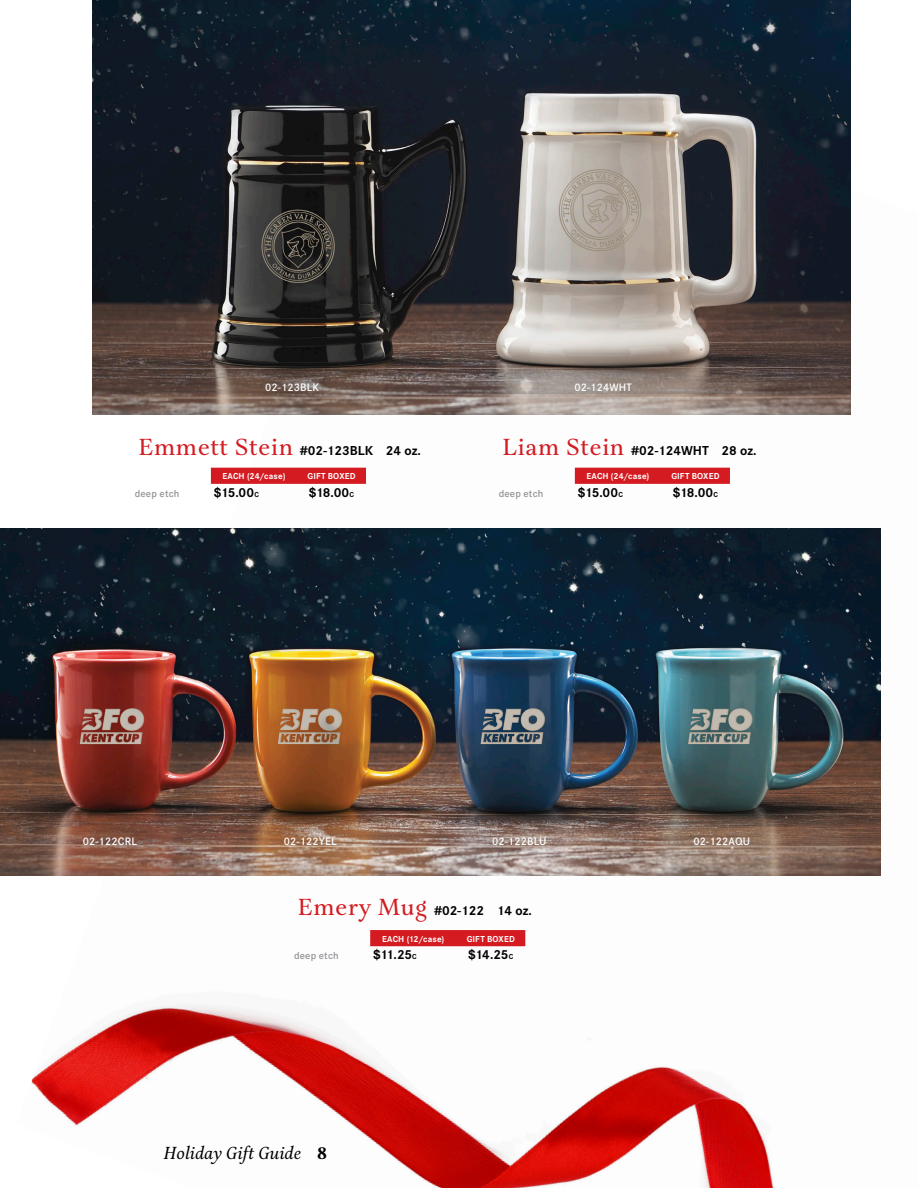
<style>
.page{position:relative;width:918px;height:1188px;background:#fff}
.page>*{position:absolute;margin:0;border:0;box-sizing:border-box;transform-origin:0 0}
.t1{font:italic 18px "Aria Text G2";color:#000}
.t2{font:700 13.5px "Corporate S Pro";color:#000}
.General_Info{font:600 11.25px "Corporate S Pro";letter-spacing:.015em;color:#fff}
.t3{font:600 10.5px "Corporate S Pro";letter-spacing:.015em;color:#939498}
.item_title_line{font:700 9px "Corporate S Pro";letter-spacing:.02em;color:#fff}
.s1{font-family:"Aria Text G2";font-weight:400;font-size:24px;color:#d41b21}
.s2{font-size:7.5px}
.s3{font-weight:700;font-style:normal}
</style>
<div class="page">
<img style="left:16px;top:31px;width:835px;height:1157px">
<img style="left:529px;top:68px;width:352px;height:1120px">
<img style="left:92px;top:0;width:758px;height:415px">
<img style="left:0;top:528px;width:880px;height:347px">
<div style="left:211px;top:468px;width:155px;height:16px;background:#d41b21"></div>
<div style="left:575px;top:468px;width:155px;height:16px;background:#d41b21"></div>
<div style="left:370px;top:930px;width:155px;height:16px;background:#d41b21"></div>
<p class="General_Info" style="left:265px;top:379px;width:56px">02-123BLK</p>
<p class="General_Info" style="left:574px;top:379px;width:59px">02-124WHT</p>
<p class="t2" style="left:139px;top:439px;width:284px"><span class="s1">Emmett Stein</span> #02-123BLK 24 oz.</p>
<p class="item_title_line" style="left:222px;top:469px;width:64px">EACH (24/case)</p>
<p class="item_title_line" style="left:307px;top:469px;width:50px">GIFT BOXED</p>
<p class="t3" style="left:135px;top:486px;width:46px">deep etch</p>
<p class="t2" style="left:214px;top:482px;width:46px">$15.00<span class="s2">C</span></p>
<p class="t2" style="left:309px;top:482px;width:47px">$18.00<span class="s2">C</span></p>
<p class="t2" style="left:502px;top:439px;width:256px"><span class="s1">Liam Stein</span> #02-124WHT 28 oz.</p>
<p class="item_title_line" style="left:586px;top:469px;width:64px">EACH (24/case)</p>
<p class="item_title_line" style="left:671px;top:469px;width:50px">GIFT BOXED</p>
<p class="t3" style="left:499px;top:486px;width:46px">deep etch</p>
<p class="t2" style="left:578px;top:482px;width:46px">$15.00<span class="s2">C</span></p>
<p class="t2" style="left:673px;top:482px;width:47px">$18.00<span class="s2">C</span></p>
<p class="General_Info" style="left:83px;top:832px;width:56px">02-122CRL</p>
<p class="General_Info" style="left:284px;top:832px;width:54px">02-122YEL</p>
<p class="General_Info" style="left:492px;top:832px;width:56px">02-122BLU</p>
<p class="General_Info" style="left:693px;top:832px;width:58px">02-122AQU</p>
<p class="t2" style="left:298px;top:900px;width:236px"><span class="s1">Emery Mug</span> #02-122 14 oz.</p>
<p class="item_title_line" style="left:382px;top:932px;width:64px">EACH (12/case)</p>
<p class="item_title_line" style="left:467px;top:932px;width:50px">GIFT BOXED</p>
<p class="t3" style="left:294px;top:948px;width:46px">deep etch</p>
<p class="t2" style="left:373px;top:944px;width:45px">$11.25<span class="s2">C</span></p>
<p class="t2" style="left:468px;top:944px;width:46px">$14.25<span class="s2">C</span></p>
<h1 class="t1" style="left:164px;top:1143px;width:165px">Holiday Gift Guide <span class="s3">8</span></h1>
</div>
